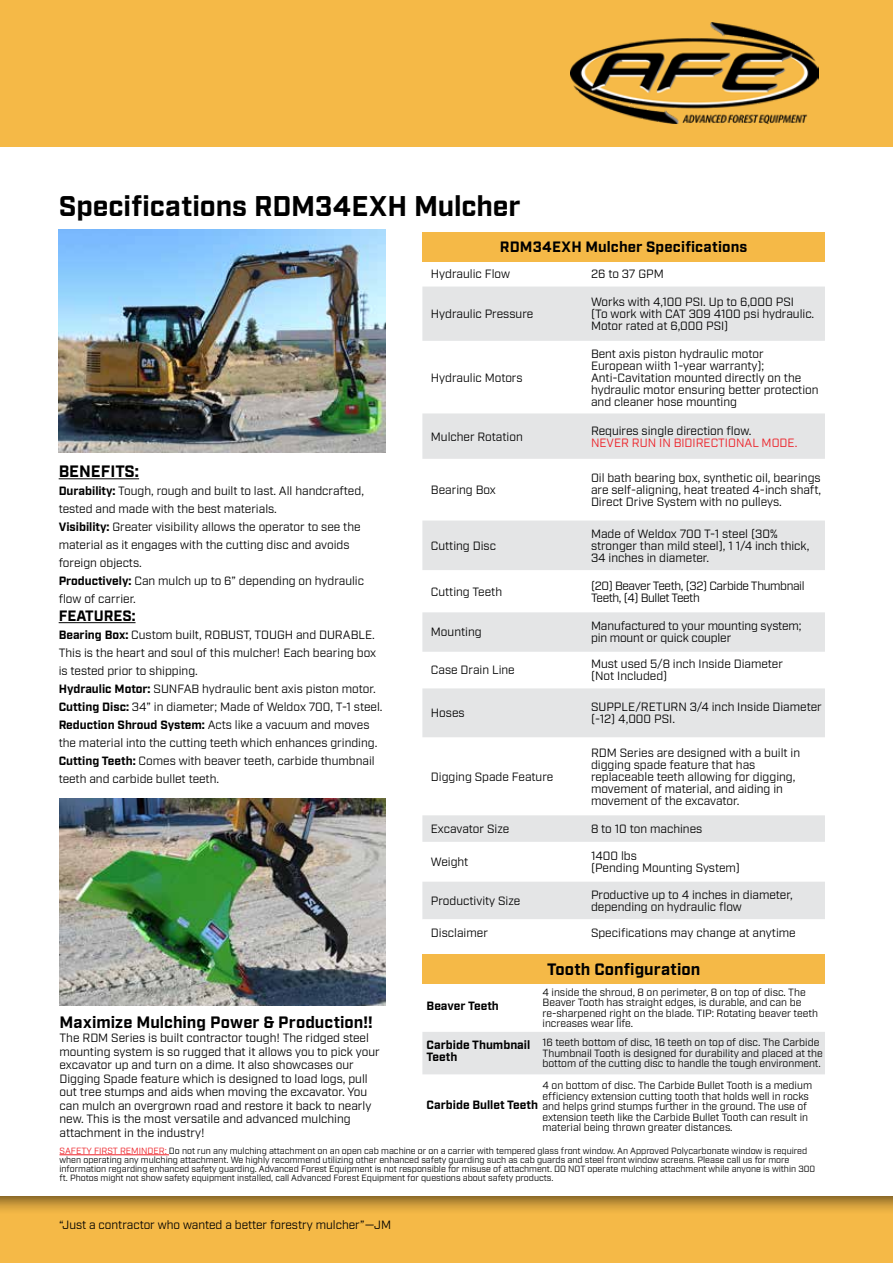
<style>
.page{position:relative;width:893px;height:1263px;background:#fff}
.page>*{position:absolute;margin:0;border:0;box-sizing:border-box;transform-origin:0 0}
.t1{font:700 28.5px "Industry";letter-spacing:-.005em;color:#000}
.t2{font:700 16.5px "Industry";color:#000}
.t3{font:700 15px "Industry";letter-spacing:.01em;color:#000}
.t4{font:12px/12px "Industry";color:#000}
.t5{font:12px/12px "Industry";letter-spacing:-.03em;color:#000}
.t6{font:700 12px/12px "Industry";color:#000}
.t7{font:12px "Industry";color:#ed1d24}
.t8{font:10.5px/10.5px "Industry";color:#000}
.t9{font:9px/9px "Industry";color:#000}
.s1{font-weight:700}
.s2{color:#ed1d24}
</style>
<div class="page">
<div style="left:0;top:1194px;width:893px;height:69px;background:#000;opacity:.62"></div>
<div style="left:0;top:0;width:893px;height:147px;background:#f5b947"></div>
<img style="left:60px;top:799px;width:326px;height:207px">
<img style="left:59px;top:229px;width:327px;height:223px">
<hr style="left:59px;top:478px;width:80px;height:1px;background:#000">
<hr style="left:59px;top:622px;width:77px;height:1px;background:#000">
<div style="left:422px;top:232px;width:403px;height:29px;background:#f5b947"></div>
<svg style="left:422px;top:287px;width:403px;height:632px"></svg>
<hr style="left:60px;top:1154px;width:109px;height:1px;background:#ed1d24">
<div style="left:422px;top:954px;width:403px;height:30px;background:#f5b947"></div>
<div style="left:422px;top:1032px;width:403px;height:42px;background:#e4e5e6"></div>
<img style="left:571px;top:23px;width:247px;height:100px">
<h1 class="t1" style="left:59px;top:189px;width:463px">Specifications RDM34EXH Mulcher</h1>
<p class="t3" style="left:500px;top:238px;width:249px">RDM34EXH Mulcher Specifications</p>
<p class="t4" style="left:431px;top:268px;width:81px">Hydraulic Flow</p>
<p class="t4" style="left:591px;top:268px;width:74px">26 to 37 GPM</p>
<p class="t4" style="left:431px;top:308px;width:104px">Hydraulic Pressure</p>
<p class="t4" style="left:591px;top:296px;width:225px">Works with 4,100 PSI. Up to 6,000 PSI<br>(To work with CAT 309 4100 psi hydraulic.<br>Motor rated at 6,000 PSI)</p>
<h2 class="t2" style="left:59px;top:461px;width:82px">BENEFITS:</h2>
<p class="t4" style="left:59px;top:482px;width:307px;line-height:18px"><span class="s1">Durability:</span> Tough, rough and built to last. All handcrafted, tested and made with the best materials.<br><span class="s1">Visibility:</span> Greater visibility allows the operator to see the material as it engages with the cutting disc and avoids foreign objects.<br><span class="s1">Productively:</span> Can mulch up to 6” depending on hydraulic flow of carrier.</p>
<p class="t3" style="left:59px;top:607px;width:78px">FEATURES:</p>
<p class="t4" style="left:59px;top:626px;width:325px;line-height:18px"><span class="s1">Bearing Box:</span> Custom built, ROBUST, TOUGH and DURABLE.<br>This is the heart and soul of this mulcher! Each bearing box is tested prior to shipping.<br><span class="s1">Hydraulic Motor:</span> SUNFAB hydraulic bent axis piston motor.<br><span class="s1">Cutting Disc:</span> 34” in diameter; Made of Weldox 700, T-1 steel.<br><span class="s1">Reduction Shroud System:</span> Acts like a vacuum and moves the material into the cutting teeth which enhances grinding.<br><span class="s1">Cutting Teeth:</span> Comes with beaver teeth, carbide thumbnail teeth and carbide bullet teeth.</p>
<h2 class="t2" style="left:60px;top:1013px;width:315px">Maximize Mulching Power &amp; Production!!</h2>
<p class="t4" style="left:60px;top:1031px;width:322px;line-height:13.5px">The RDM Series is built contractor tough! The ridged steel mounting system is so rugged that it allows you to pick your excavator up and turn on a dime. It also showcases our Digging Spade feature which is designed to load logs, pull out tree stumps and aids when moving the excavator. You can mulch an overgrown road and restore it back to nearly new. This is the most versatile and advanced mulching attachment in the industry!</p>
<p class="t4" style="left:431px;top:372px;width:93px">Hydraulic Motors</p>
<p class="t4" style="left:591px;top:348px;width:229px">Bent axis piston hydraulic motor<br>European wiith 1-year warranty); Anti-Cavitation mounted directly on the hydraulic motor ensuring better protection and cleaner hose mounting</p>
<p class="t4" style="left:431px;top:431px;width:93px">Mulcher Rotation</p>
<p class="t4" style="left:591px;top:425px;width:162px">Requires single direction flow.</p>
<p class="t7" style="left:591px;top:435px;width:208px">NEVER RUN IN BIDIRECTIONAL MODE.</p>
<p class="t4" style="left:431px;top:484px;width:67px">Bearing Box</p>
<p class="t4" style="left:591px;top:472px;width:232px;text-align:justify">Oil bath bearing box, synthetic oil, bearings are self-aligning, heat treated 4-inch shaft, Direct Drive System with no pulleys.</p>
<p class="t4" style="left:431px;top:540px;width:67px">Cutting Disc</p>
<p class="t4" style="left:591px;top:528px;width:220px">Made of Weldox 700 T-1 steel (30% stronger than mild steel), 1 1/4 inch thick,<br>34 inches in diameter.</p>
<p class="t4" style="left:431px;top:586px;width:73px">Cutting Teeth</p>
<p class="t5" style="left:591px;top:580px;width:215px">(20) Beaver Teeth, (32) Carbide Thumbnail<br>Teeth, (4) Bullet Teeth</p>
<p class="t4" style="left:431px;top:626px;width:52px">Mounting</p>
<p class="t4" style="left:591px;top:620px;width:212px">Manufactured to your mounting system; pin mount or quick coupler</p>
<p class="t4" style="left:431px;top:664px;width:85px">Case Drain Line</p>
<p class="t4" style="left:591px;top:658px;width:194px">Must used 5/8 inch Inside Diameter (Not Included)</p>
<p class="t4" style="left:431px;top:707px;width:35px">Hoses</p>
<p class="t4" style="left:591px;top:701px;width:232px">SUPPLE/RETURN 3/4 inch Inside Diameter (-12) 4,000 PSI.</p>
<p class="t4" style="left:431px;top:771px;width:124px">Digging Spade Feature</p>
<p class="t4" style="left:591px;top:747px;width:211px">RDM Series are designed with a built in digging spade feature that has replaceable teeth allowing for digging, movement of material, and aiding in movement of the excavator.</p>
<p class="t4" style="left:431px;top:823px;width:80px">Excavator Size</p>
<p class="t4" style="left:591px;top:823px;width:113px">8 to 10 ton machines</p>
<p class="t4" style="left:431px;top:856px;width:39px">Weight</p>
<p class="t4" style="left:591px;top:850px;width:151px">1400 lbs<br>(Pending Mounting System)</p>
<p class="t4" style="left:431px;top:895px;width:91px">Productivity Size</p>
<p class="t4" style="left:591px;top:889px;width:203px">Productive up to 4 inches in diameter, depending on hydraulic flow</p>
<p class="t4" style="left:431px;top:927px;width:59px">Disclaimer</p>
<p class="t4" style="left:591px;top:927px;width:206px">Specifications may change at anytime</p>
<p class="t6" style="left:427px;top:1000px;width:74px">Beaver Teeth</p>
<h2 class="t2" style="left:547px;top:959px;width:155px">Tooth Configuration</h2>
<p class="t8" style="left:542px;top:987px;width:277px">4 inside the shroud, 8 on perimeter, 8 on top of disc. The Beaver Tooth has straight edges, is durable, and can be re-sharpened right on the blade. TIP: Rotating beaver teeth increases wear life.</p>
<p class="t6" style="left:427px;top:1040px;width:105px">Carbide Thumbnail<br>Teeth</p>
<p class="t8" style="left:542px;top:1038px;width:282px">16 teeth bottom of disc, 16 teeth on top of disc. The Carbide<br>Thumbnail Tooth is designed for durability and placed at the bottom of the cutting disc to handle the tough environment.</p>
<p class="t6" style="left:427px;top:1099px;width:113px">Carbide Bullet Teeth</p>
<p class="t8" style="left:542px;top:1080px;width:271px">4 on bottom of disc. The Carbide Bullet Tooth is a medium efficiency extension cutting tooth that holds well in rocks and helps grind stumps further in the ground. The use of extension teeth like the Carbide Bullet Tooth can result in material being thrown greater distances.</p>
<p class="t9" style="left:60px;top:1146px;width:757px"><span class="s2">SAFETY FIRST REMINDER:</span> Do not run any mulching attachment on an open cab machine or on a carrier with tempered glass front window. An Approved Polycarbonate window is required when operating any mulching attachment. We highly recommend utilizing other enhanced safety guarding such as cab guards and steel front window screens. Please call us for more information regarding enhanced safety guarding. Advanced Forest Equipment is not responsible for misuse of attachment. DO NOT operate mulching attachment while anyone is within 300 ft. Photos might not show safety equipment installed, call Advanced Forest Equipment for questions about safety products.</p>
<p class="t4" style="left:59px;top:1219px;width:333px">“Just a contractor who wanted a better forestry mulcher”—JM</p>
</div>
